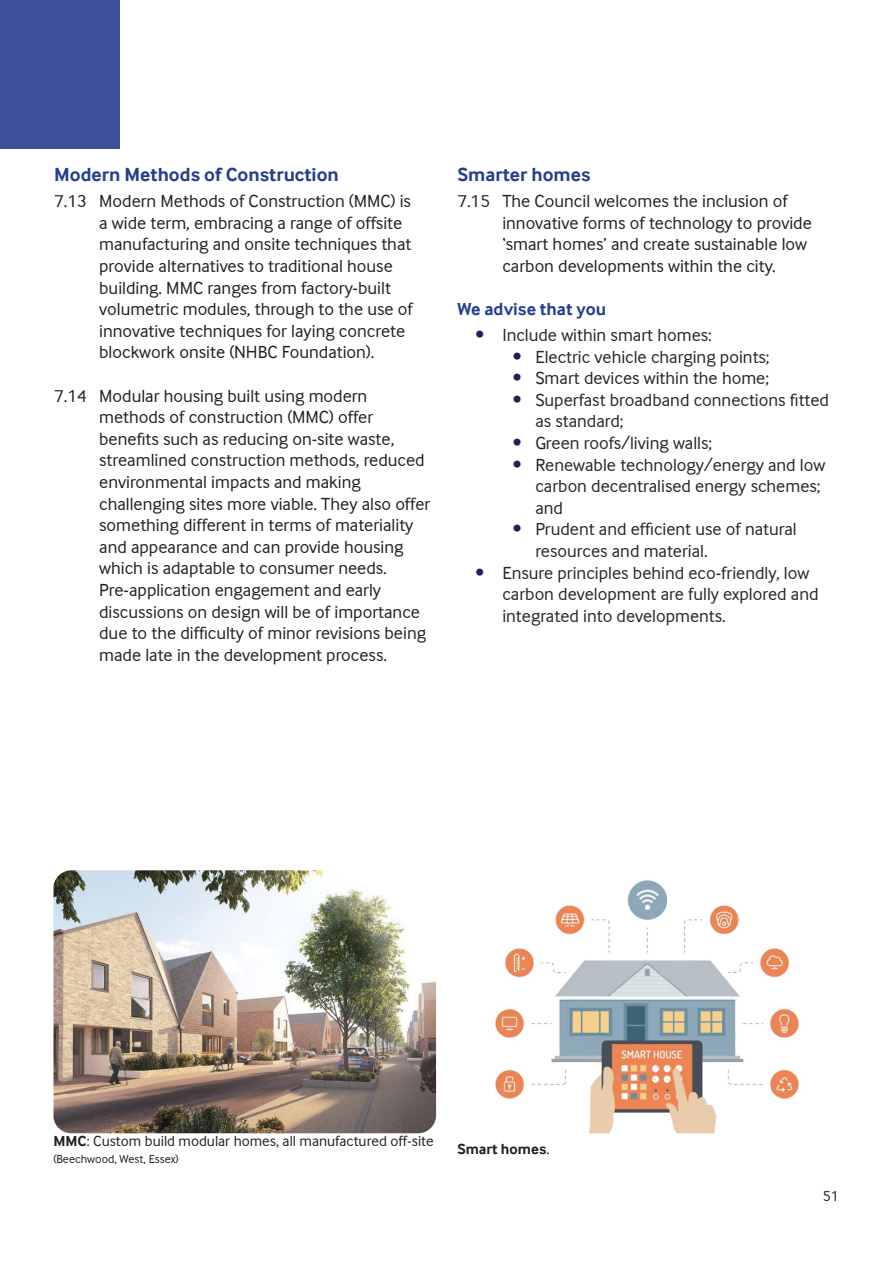
<style>
.page{position:relative;width:893px;height:1263px;background:#fff}
.page>*{position:absolute;margin:0;border:0;box-sizing:border-box;transform-origin:0 0}
.Subheading_3{font:700 19.5px "Inter Face Da Ma";color:#253f8e}
.t1{font:18px/21.6px "Inter Face Da Ma";color:#231f20}
.t2{font:18px/21.6px "Inter Face Da Ma";color:#282520}
.Subhead_advise{font:700 18px "Inter Face Da Ma";color:#253f8e}
.figure_text{font:15px "Inter Face Da Ma";color:#231f20}
.figure_text-2{font:700 15px "Inter Face Da Ma";color:#231f20}
.figure_text-3{font:12px "Inter Face Da Ma";color:#231f20}
.s1{color:#241f5a}
.s2{font-weight:700}
.s3{font-weight:400}
</style>
<div class="page">
<div style="left:0;top:0;width:119px;height:149px;background:#3e5098"></div>
<img style="left:53px;top:870px;width:383px;height:263px">
<img style="left:495px;top:880px;width:304px;height:253px">
<p class="Subheading_3" style="left:54px;top:163px;width:286px">Modern Methods of Construction</p>
<p class="t1" style="left:99px;top:190px;width:315px;text-indent:-45px">7.13 Modern Methods of Construction (MMC) is a wide term, embracing a range of offsite manufacturing and onsite techniques that provide alternatives to traditional house building. MMC ranges from factory-built volumetric modules, through to the use of innovative techniques for laying concrete blockwork onsite (NHBC Foundation).</p>
<p class="t1" style="left:99px;top:385px;width:333px;text-indent:-45px">7.14 Modular housing built using modern methods of construction (MMC) offer benefits such as reducing on-site waste, streamlined construction methods, reduced environmental impacts and making challenging sites more viable. They also offer something different in terms of materiality and appearance and can provide housing which is adaptable to consumer needs.<br>Pre-application engagement and early discussions on design will be of importance due to the difficulty of minor revisions being made late in the development process.</p>
<p class="Subheading_3" style="left:457px;top:163px;width:135px">Smarter homes</p>
<p class="t1" style="left:502px;top:190px;width:311px;text-indent:-45px">7.15 The Council welcomes the inclusion of innovative forms of technology to provide ‘smart homes’ and create sustainable low carbon developments within the city.</p>
<p class="Subhead_advise" style="left:457px;top:299px;width:150px">We advise that you</p>
<p class="t2" style="left:475px;top:324px;width:238px"><span class="s1">•</span> Include within smart homes:</p>
<p class="t2" style="left:513px;top:346px;width:258px"><span class="s1">•</span> Electric vehicle charging points;</p>
<p class="t2" style="left:513px;top:367px;width:258px"><span class="s1">•</span> Smart devices within the home;</p>
<p class="t2" style="left:535px;top:389px;width:295px;text-indent:-22px"><span class="s1">•</span> Superfast broadband connections fitted as standard;</p>
<p class="t2" style="left:513px;top:432px;width:201px"><span class="s1">•</span> Green roofs/living walls;</p>
<p class="t2" style="left:535px;top:454px;width:291px;text-indent:-22px"><span class="s1">•</span> Renewable technology/energy and low carbon decentralised energy schemes; and</p>
<p class="t2" style="left:535px;top:518px;width:263px;text-indent:-22px"><span class="s1">•</span> Prudent and efficient use of natural resources and material.</p>
<p class="t2" style="left:502px;top:562px;width:318px;text-indent:-27px"><span class="s1">•</span> Ensure principles behind eco-friendly, low carbon development are fully explored and integrated into developments.</p>
<p class="figure_text" style="left:53px;top:1132px;width:382px"><span class="s2">MMC</span>: Custom build modular homes, all manufactured off-site</p>
<p class="figure_text-3" style="left:53px;top:1152px;width:127px">(Beechwood, West, Essex)</p>
<p class="figure_text-2" style="left:457px;top:1141px;width:93px">Smart homes<span class="s3">.</span></p>
<p class="figure_text" style="left:823px;top:1187px;width:18px">51</p>
</div>
